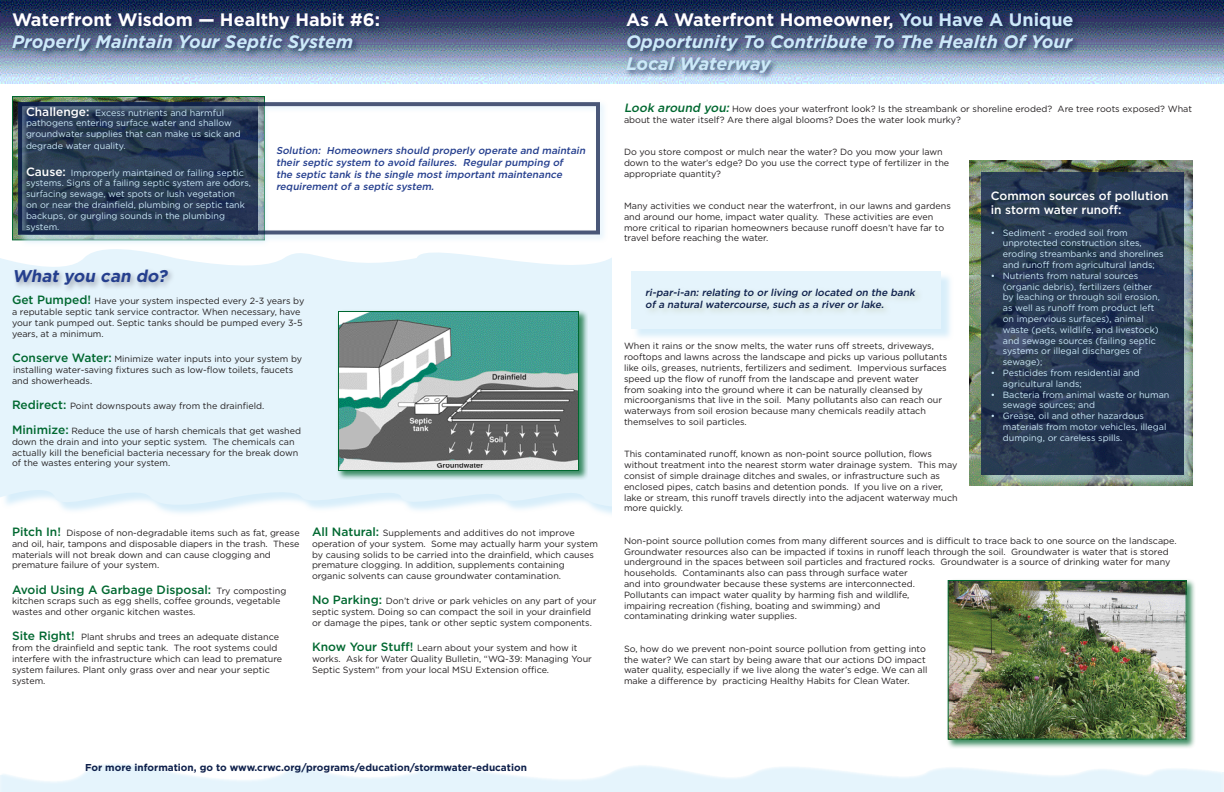
<style>
.page{position:relative;width:1224px;height:792px;background:#fff}
.page>*{position:absolute;margin:0;border:0;box-sizing:border-box;transform-origin:0 0}
.t1{font:italic 700 18px/21.6px "Gotham";color:#cce9f9;text-align:justify}
.t2{font:700 18px "Gotham";color:#fff}
.t3{font:italic 700 17px "Gotham";color:#253f8e}
.t4{font:500 12px/14.4px "Gotham";color:#fff}
.t5{font:500 12px "Gotham";color:#006830}
.t6{font:italic 500 10px/12px "Gotham";color:#253f8e}
.t7{font:italic 500 10px/12px "Gotham";color:#0e204b}
.t8{font:700 10px "Gotham";color:#0e204b}
.t9{font:9px/10.8px "Gotham";color:#231f20}
.t10{font:9px/10.8px "Gotham";color:#cce9f9}
.s1{font-weight:500;font-size:12px;color:#fff}
.s2{font-weight:500;font-size:12px;color:#006830}
.s3{font-weight:400;font-size:9px;color:#231f20}
.s4{font-style:normal;color:#fff}
.s5{font-style:normal}
.s6{font-weight:500;font-style:italic;font-size:12px;color:#006830}
</style>
<div class="page">
<svg style="left:0;top:240px;width:612px;height:274px;background:#e7f5fc"></svg>
<svg style="left:0;top:764px;width:1224px;height:28px"></svg>
<img style="left:0;top:0;width:1224px;height:84px">
<img style="left:969px;top:161px;width:224px;height:324px">
<div style="left:982px;top:174px;width:214px;height:314px;background:#cce9f9;opacity:.75"></div>
<svg style="left:981px;top:172px;width:203px;height:303px;background:#273952"></svg>
<div style="left:624px;top:11px;width:457px;height:69px;background:#0e204b;opacity:.75"></div>
<div style="left:633px;top:272px;width:321px;height:69px;background:#cce9f9;opacity:.75"></div>
<div style="left:631px;top:271px;width:310px;height:57px;background:#e5f4fc"></div>
<div style="left:644px;top:286px;width:279px;height:32px;background:#e1f0f5"></div>
<div style="left:946px;top:578px;width:250px;height:171px;background:#006830;opacity:.75"></div>
<img style="left:950px;top:582px;width:235px;height:156px">
<div style="left:948px;top:580px;width:239px;height:160px;border:1px solid #006830"></div>
<div style="left:10px;top:11px;width:377px;height:48px;background:#0e204b;opacity:.75"></div>
<img style="left:14px;top:98px;width:249px;height:140px">
<div style="left:12px;top:96px;width:253px;height:144px;border:1px solid #006830"></div>
<div style="left:20px;top:104px;width:250px;height:143px;background:#fafdfe"></div>
<div style="left:16px;top:100px;width:592px;height:143px;background:#cce9f9;opacity:.75"></div>
<div style="left:18px;top:102px;width:582px;height:132px;border:4px solid #0e204b"></div>
<div style="left:336px;top:310px;width:252px;height:170px;background:#006830;opacity:.75"></div>
<img style="left:340px;top:313px;width:237px;height:156px">
<div style="left:338px;top:311px;width:241px;height:160px;border:1px solid #006830"></div>
<div style="left:13px;top:267px;width:163px;height:26px;background:#8a8f9d;opacity:.75"></div>
<p class="t2" style="left:12px;top:8px;width:370px">Waterfront Wisdom — Healthy Habit #6:</p>
<p class="t1" style="left:12px;top:31px;width:343px">Properly Maintain Your Septic System</p>
<p class="t10" style="left:26px;top:107px;width:216px"><span class="s1">Challenge:</span> Excess nutrients and harmful pathogens entering surface water and shallow groundwater supplies that can make us sick and</p>
<p class="t10" style="left:26px;top:140px;width:101px">degrade water quality.</p>
<p class="t10" style="left:26px;top:167px;width:227px"><span class="s1">Cause:</span> Improperly maintained or failing septic systems. Signs of a failing septic system are odors, surfacing sewage, wet spots or lush vegetation<br>on or near the drainfield, plumbing or septic tank backups, or gurgling sounds in the plumbing system.</p>
<p class="t3" style="left:12px;top:265px;width:160px">What you can do?</p>
<p class="t6" style="left:276px;top:145px;width:313px">Solution: Homeowners should properly operate and maintain their septic system to avoid failures. Regular pumping of<br>the septic tank is the single most important maintenance requirement of a septic system.</p>
<p class="t9" style="left:12px;top:296px;width:294px"><span class="s2">Get Pumped!</span> Have your system inspected every 2-3 years by a reputable septic tank service contractor. When necessary, have your tank pumped out. Septic tanks should be pumped every 3-5 years, at a minimum.</p>
<p class="t9" style="left:12px;top:353px;width:292px"><span class="s2">Conserve Water:</span> Minimize water inputs into your system by</p>
<p class="t9" style="left:12px;top:364px;width:283px">installing water-saving fixtures such as low-flow toilets, faucets and showerheads.</p>
<p class="t9" style="left:12px;top:400px;width:254px"><span class="s2">Redirect:</span> Point downspouts away from the drainfield.</p>
<p class="t9" style="left:12px;top:425px;width:291px"><span class="s2">Minimize:</span> Reduce the use of harsh chemicals that get washed down the drain and into your septic system. The chemicals can actually kill the beneficial bacteria necessary for the break down of the wastes entering your system.</p>
<p class="t9" style="left:12px;top:527px;width:289px"><span class="s2">Pitch In!</span> Dispose of non-degradable items such as fat, grease and oil, hair, tampons and disposable diapers in the trash. These materials will not break down and can cause clogging and premature failure of your system.</p>
<p class="t5" style="left:12px;top:582px;width:276px">Avoid Using A Garbage Disposal: <span class="s3">Try composting</span></p>
<p class="t9" style="left:12px;top:596px;width:270px">kitchen scraps such as egg shells, coffee grounds, vegetable wastes and other organic kitchen wastes.</p>
<p class="t9" style="left:12px;top:632px;width:272px"><span class="s2">Site Right!</span> Plant shrubs and trees an adequate distance from the drainfield and septic tank. The root systems could interfere with the infrastructure which can lead to premature system failures. Plant only grass over and near your septic system.</p>
<p class="t9" style="left:312px;top:527px;width:288px"><span class="s2">All Natural:</span> Supplements and additives do not improve operation of your system. Some may actually harm your system by causing solids to be carried into the drainfield, which causes premature clogging. In addition, supplements containing organic solvents can cause groundwater contamination.</p>
<p class="t9" style="left:312px;top:596px;width:286px"><span class="s2">No Parking:</span> Don’t drive or park vehicles on any part of your septic system. Doing so can compact the soil in your drainfield or damage the pipes, tank or other septic system components.</p>
<p class="t9" style="left:312px;top:642px;width:281px"><span class="s2">Know Your Stuff!</span> Learn about your system and how it works. Ask for Water Quality Bulletin, “WQ-39: Managing Your<br>Septic System” from your local MSU Extension office.</p>
<p class="t1" style="left:626px;top:9px;width:449px"><span class="s4">As A Waterfront Homeowner,</span> <span class="s5">You Have A Unique </span>Opportunity To Contribute To The Health Of Your Local Waterway</p>
<p class="t9" style="left:624px;top:103px;width:570px"><span class="s6">Look around you:</span>How does your waterfront look? Is the streambank or shoreline eroded? Are tree roots exposed? What about the water itself? Are there algal blooms? Does the water look murky?</p>
<p class="t9" style="left:624px;top:146px;width:327px">Do you store compost or mulch near the water? Do you mow your lawn down to the water’s edge? Do you use the correct type of fertilizer in the appropriate quantity?</p>
<p class="t9" style="left:624px;top:200px;width:328px">Many activities we conduct near the waterfront, in our lawns and gardens and around our home, impact water quality. These activities are even more critical to riparian homeowners because runoff doesn’t have far to travel before reaching the water.</p>
<p class="t4" style="left:991px;top:188px;width:179px">Common sources of pollution in storm water runoff:</p>
<p class="t10" style="left:1003px;top:227px;width:162px;text-indent:-12px">• Sediment - eroded soil from unprotected construction sites, eroding streambanks and shorelines and runoff from agricultural lands;</p>
<p class="t10" style="left:1003px;top:270px;width:159px;text-indent:-12px">• Nutrients from natural sources (organic debris), fertilizers (either by leaching or through soil erosion, as well as runoff from product left on impervious surfaces), animal waste (pets, wildlife, and livestock) and sewage sources (failing septic systems or illegal discharges of sewage);</p>
<p class="t10" style="left:1003px;top:367px;width:138px;text-indent:-12px">• Pesticides from residential and agricultural lands;</p>
<p class="t10" style="left:1003px;top:389px;width:168px;text-indent:-12px">• Bacteria from animal waste or human sewage sources; and</p>
<p class="t10" style="left:1003px;top:410px;width:165px;text-indent:-12px">• Grease, oil and other hazardous materials from motor vehicles, illegal dumping, or careless spills.</p>
<p class="t7" style="left:645px;top:286px;width:274px">ri-par-i-an: relating to or living or located on the bank of a natural watercourse, such as a river or lake.</p>
<p class="t9" style="left:624px;top:341px;width:325px">When it rains or the snow melts, the water runs off streets, driveways, rooftops and lawns across the landscape and picks up various pollutants like oils, greases, nutrients, fertilizers and sediment. Impervious surfaces speed up the flow of runoff from the landscape and prevent water<br>from soaking into the ground where it can be naturally cleansed by microorganisms that live in the soil. Many pollutants also can reach our waterways from soil erosion because many chemicals readily attach themselves to soil particles.</p>
<p class="t9" style="left:624px;top:449px;width:335px">This contaminated runoff, known as non-point source pollution, flows without treatment into the nearest storm water drainage system. This may consist of simple drainage ditches and swales, or infrastructure such as enclosed pipes, catch basins and detention ponds. If you live on a river, lake or stream, this runoff travels directly into the adjacent waterway much more quickly.</p>
<p class="t9" style="left:624px;top:535px;width:554px">Non-point source pollution comes from many different sources and is difficult to trace back to one source on the landscape.<br>Groundwater resources also can be impacted if toxins in runoff leach through the soil. Groundwater is water that is stored underground in the spaces between soil particles and fractured rocks. Groundwater is a source of drinking water for many households. Contaminants also can pass through surface water<br>and into groundwater because these systems are interconnected.<br>Pollutants can impact water quality by harming fish and wildlife,<br>impairing recreation (fishing, boating and swimming) and<br>contaminating drinking water supplies.</p>
<p class="t9" style="left:624px;top:643px;width:305px">So, how do we prevent non-point source pollution from getting into the water? We can start by being aware that our actions DO impact water quality, especially if we live along the water’s edge. We can all make a difference by practicing Healthy Habits for Clean Water.</p>
<p class="t8" style="left:85px;top:760px;width:443px">For more information, go to www.crwc.org/programs/education/stormwater-education</p>
</div>
